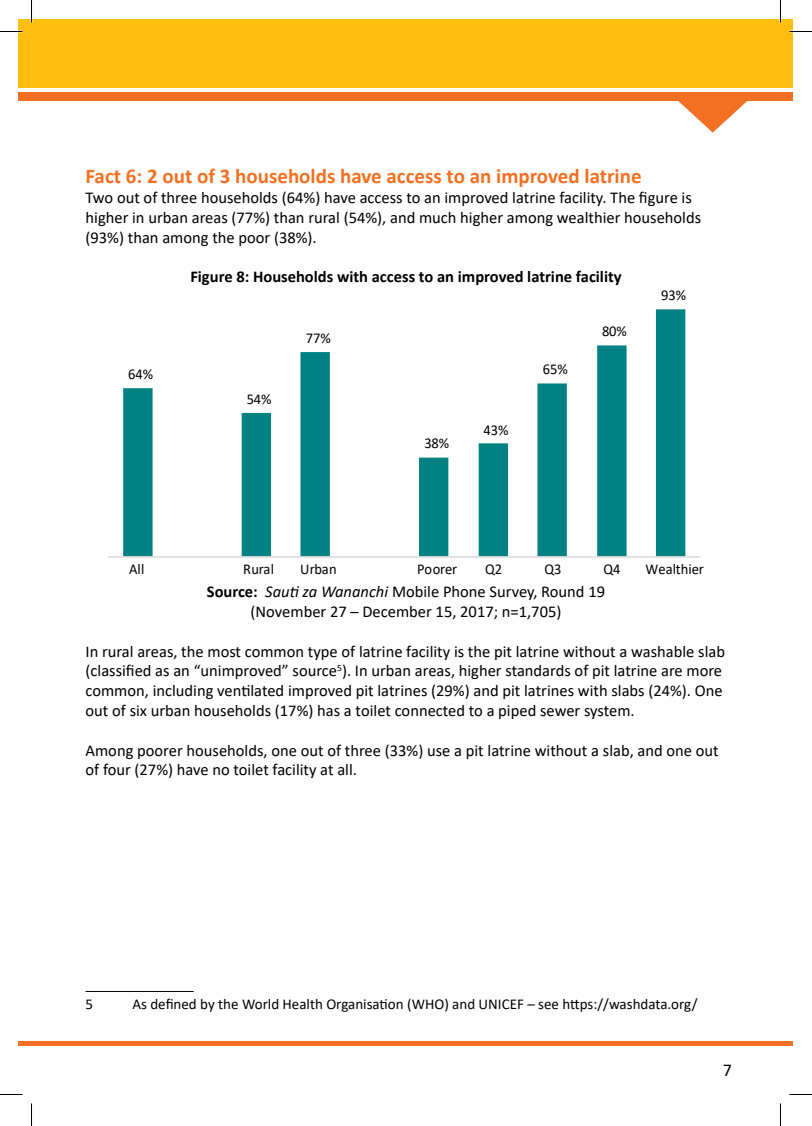
<style>
.page{position:relative;width:812px;height:1126px;background:#fff}
.page>*{position:absolute;margin:0;border:0;box-sizing:border-box;transform-origin:0 0}
.t1{font:700 21px "Calibri";color:#f36f21}
.t2{font:18px "Calibri";color:#000}
.t3{font:16.5px/19.8px "Calibri";color:#000}
.t4{font:700 16.5px "Calibri";color:#000}
.t5{font:15px "Calibri";color:#000}
.s1{font-weight:700}
.s2{font-style:italic}
</style>
<div class="page">
<div style="left:19px;top:19px;width:12px;height:68px;background:#febe10"></div>
<div style="left:19px;top:93px;width:12px;height:8px;background:#f36f21"></div>
<div style="left:19px;top:1041px;width:13px;height:5px;background:#f36f21"></div>
<div style="left:32px;top:19px;width:760px;height:68px;background:#febe10"></div>
<div style="left:32px;top:93px;width:761px;height:8px;background:#f36f21"></div>
<svg style="left:678px;top:101px;width:69px;height:32px"></svg>
<div style="left:31px;top:1041px;width:761px;height:5px;background:#f36f21"></div>
<svg style="left:123px;top:309px;width:562px;height:247px"></svg>
<hr style="left:108px;top:556px;width:592px;height:2px;background:#d9d9d8">
<hr style="left:86px;top:991px;width:108px;height:1px;background:#000">
<hr style="left:779px;top:0;width:2px;height:22px;background:#fff">
<svg style="left:0;top:31px;width:22px;height:1px"></svg>
<svg style="left:789px;top:31px;width:22px;height:1px"></svg>
<svg style="left:0;top:1094px;width:22px;height:1px"></svg>
<svg style="left:789px;top:1094px;width:22px;height:1px"></svg>
<svg style="left:31px;top:0;width:1px;height:22px"></svg>
<svg style="left:31px;top:1103px;width:1px;height:23px"></svg>
<svg style="left:780px;top:0;width:1px;height:22px"></svg>
<svg style="left:780px;top:1103px;width:1px;height:23px"></svg>
<p class="t1" style="left:86px;top:161px;width:557px">Fact 6: 2 out of 3 households have access to an improved latrine</p>
<p class="t3" style="left:86px;top:187px;width:617px">Two out of three households (64%) have access to an improved latrine facility. The figure is higher in urban areas (77%) than rural (54%), and much higher among wealthier households (93%) than among the poor (38%).</p>
<p class="t4" style="left:190px;top:265px;width:432px">Figure 8: Households with access to an improved latrine facility</p>
<p class="t5" style="left:128px;top:364px;width:26px">64%</p>
<p class="t5" style="left:247px;top:389px;width:26px">54%</p>
<p class="t5" style="left:306px;top:328px;width:26px">77%</p>
<p class="t5" style="left:424px;top:433px;width:26px">38%</p>
<p class="t5" style="left:483px;top:419px;width:26px">43%</p>
<p class="t5" style="left:542px;top:359px;width:26px">65%</p>
<p class="t5" style="left:602px;top:321px;width:26px">80%</p>
<p class="t5" style="left:661px;top:285px;width:26px">93%</p>
<p class="t5" style="left:129px;top:559px;width:17px">All</p>
<p class="t5" style="left:243px;top:559px;width:33px">Rural</p>
<p class="t5" style="left:300px;top:559px;width:38px">Urban</p>
<p class="t5" style="left:417px;top:559px;width:42px">Poorer</p>
<p class="t5" style="left:485px;top:559px;width:19px">Q2</p>
<p class="t5" style="left:544px;top:559px;width:19px">Q3</p>
<p class="t5" style="left:603px;top:559px;width:19px">Q4</p>
<p class="t5" style="left:645px;top:559px;width:60px">Wealthier</p>
<p class="t3" style="left:207px;top:581px;width:399px;text-align:center"><span class="s1">Source:</span> <span class="s2">Sauti za Wananchi</span> Mobile Phone Survey, Round 19 (November 27 – December 15, 2017; n=1,705)</p>
<p class="t3" style="left:85px;top:641px;width:640px">In rural areas, the most common type of latrine facility is the pit latrine without a washable slab (classified as an “unimproved” source<sup>5</sup>). In urban areas, higher standards of pit latrine are more common, including ventilated improved pit latrines (29%) and pit latrines with slabs (24%). One out of six urban households (17%) has a toilet connected to a piped sewer system.</p>
<p class="t3" style="left:85px;top:740px;width:634px">Among poorer households, one out of three (33%) use a pit latrine without a slab, and one out of four (27%) have no toilet facility at all.</p>
<p class="t5" style="left:86px;top:994px;width:9px">5</p>
<p class="t5" style="left:132px;top:994px;width:566px">As defined by the World Health Organisation (WHO) and UNICEF – see https://washdata.org/</p>
<p class="t2" style="left:722px;top:1057px;width:11px">7</p>
</div>
